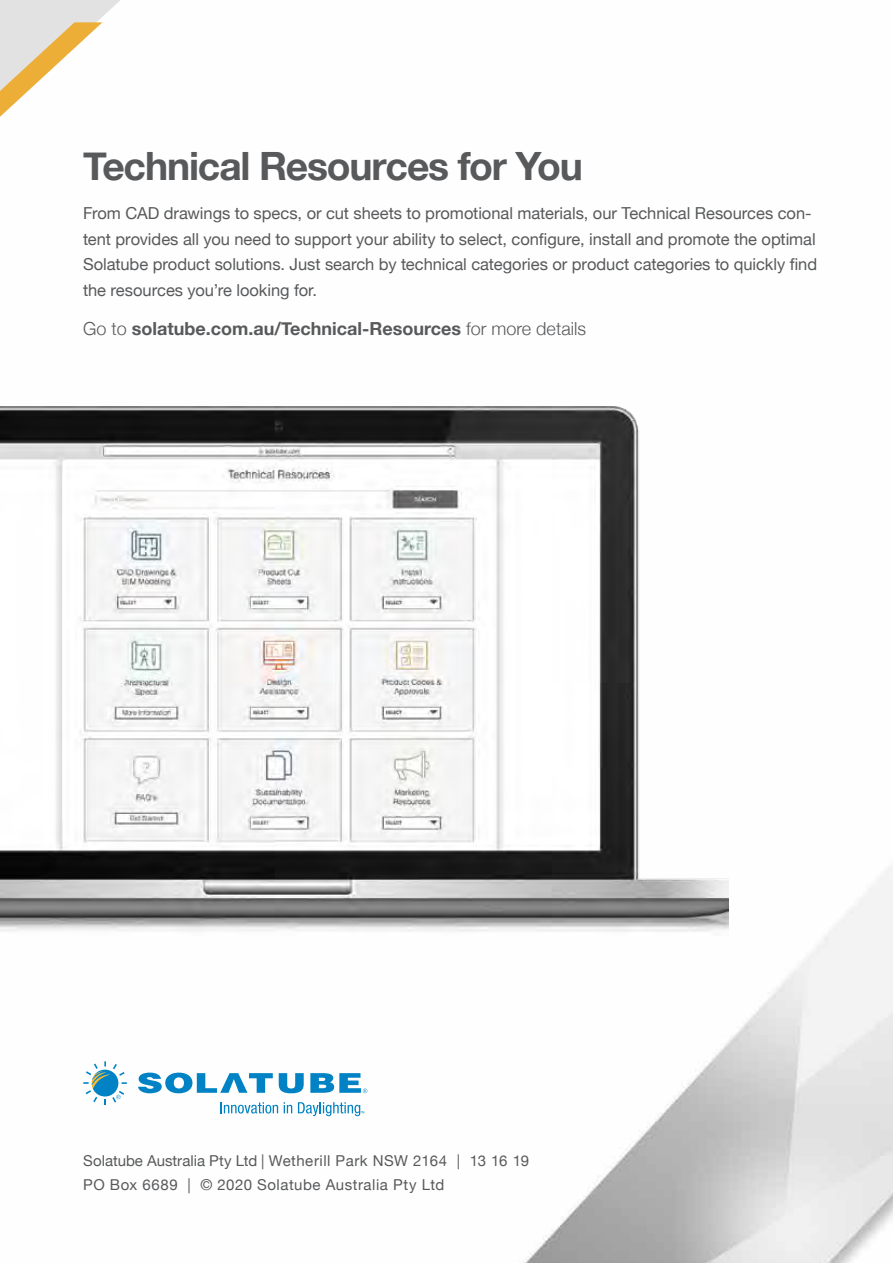
<style>
.page{position:relative;width:893px;height:1263px;background:#fff}
.page>*{position:absolute;margin:0;border:0;box-sizing:border-box;transform-origin:0 0}
.t1{font:700 39px "Helvetica Neue";letter-spacing:-.03em;color:#58595b}
.t2{font:700 18px "Helvetica Neue";color:#58595b}
.t3{font:16.5px/25.5px "Helvetica Neue";color:#58595b}
.t4{font:15px/24px "Helvetica Neue";letter-spacing:.03em;color:#58595b}
.s1{font-weight:300}
</style>
<div class="page">
<img style="left:146px;top:866px;width:747px;height:397px">
<img style="left:0;top:406px;width:729px;height:529px">
<svg style="left:0;top:0;width:120px;height:117px"></svg>
<svg style="left:138px;top:1072px;width:135px;height:21px"></svg>
<svg style="left:279px;top:1073px;width:25px;height:20px"></svg>
<svg style="left:83px;top:1061px;width:44px;height:44px"></svg>
<svg style="left:310px;top:1073px;width:57px;height:20px"></svg>
<svg style="left:221px;top:1102px;width:57px;height:11px"></svg>
<svg style="left:284px;top:1102px;width:8px;height:11px"></svg>
<svg style="left:298px;top:1102px;width:66px;height:14px"></svg>
<h1 class="t1" style="left:83px;top:136px;width:501px">Technical Resources for You</h1>
<p class="t3" style="left:83px;top:201px;width:736px">From CAD drawings to specs, or cut sheets to promotional materials, our Technical Resources con&shy;tent provides all you need to support your ability to select, configure, install and promote the optimal Solatube product solutions. Just search by technical categories or product categories to quickly find the resources you’re looking for.</p>
<p class="t2" style="left:83px;top:315px;width:504px"><span class="s1">Go to</span> solatube.com.au/Technical-Resources <span class="s1">for more details</span></p>
<p class="t4" style="left:83px;top:1149px;width:447px">Solatube Australia Pty Ltd | Wetherill Park NSW 2164 | 13 16 19<br>PO Box 6689 | © 2020 Solatube Australia Pty Ltd</p>
</div>
